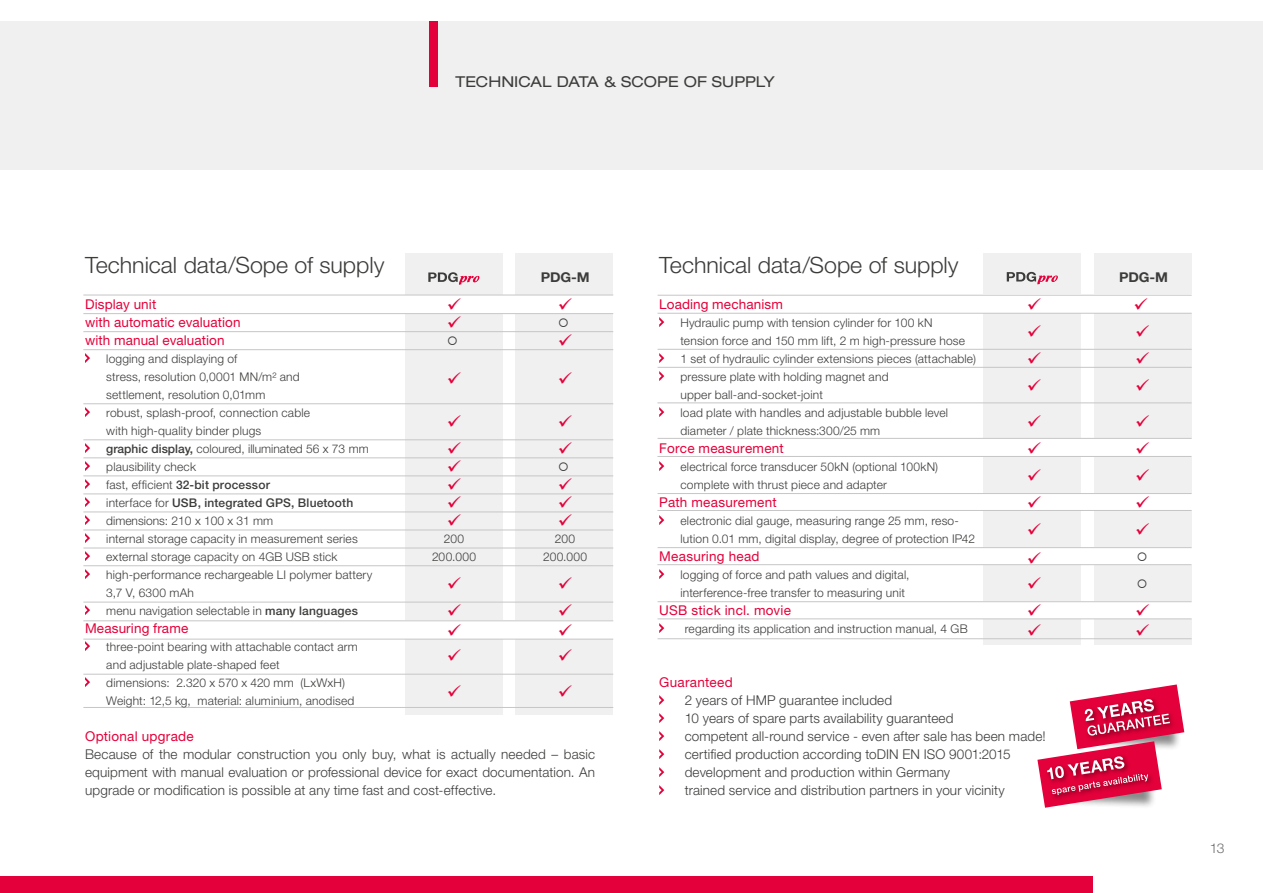
<style>
.page{position:relative;width:1263px;height:893px;background:#fff}
.page>*{position:absolute;margin:0;border:0;box-sizing:border-box;transform-origin:0 0}
.t1{font:300 22.5px "Helvetica Neue LT Std";letter-spacing:-.005em;color:#3c3c3b}
.t2{font:expanded 15px "Helvetica Neue LT Std";color:#3c3c3b}
.t3{font:300 13.5px/18px "Helvetica Neue LT Std";letter-spacing:.01em;color:#3c3c3b}
.t4{font:13.5px "Helvetica Neue LT Std";letter-spacing:.015em;color:#e4003a}
.t5{font:700 13.5px "Helvetica Neue LT Std";letter-spacing:-.01em;color:#3c3c3b;scale:1.05 1}
.t6{font:300 13.5px "Helvetica Neue LT Std";color:#706f6f}
.t7{font:300 12px/18px "Helvetica Neue LT Std";letter-spacing:.015em;color:#3c3c3b}
.t8{font:500 12px "Helvetica Neue LT Std";letter-spacing:.015em;color:#3c3c3b}
.s1{font-weight:500}
.s2{font-weight:300}
</style>
<div class="page">
<div style="left:0;top:876px;width:1093px;height:17px;background:#e4003a"></div>
<div style="left:0;top:21px;width:1263px;height:149px;background:#f0f0f0"></div>
<svg style="left:1037px;top:684px;width:147px;height:124px"></svg>
<svg style="left:659px;top:695px;width:5px;height:10px"></svg>
<svg style="left:659px;top:713px;width:5px;height:10px"></svg>
<svg style="left:659px;top:731px;width:5px;height:10px"></svg>
<svg style="left:659px;top:749px;width:5px;height:10px"></svg>
<svg style="left:659px;top:767px;width:5px;height:10px"></svg>
<svg style="left:659px;top:785px;width:5px;height:10px"></svg>
<div style="left:515px;top:253px;width:98px;height:461px;background:#f0f0f0"></div>
<div style="left:405px;top:253px;width:98px;height:461px;background:#f0f0f0"></div>
<div style="left:1094px;top:253px;width:98px;height:392px;background:#f0f0f0"></div>
<div style="left:983px;top:253px;width:98px;height:392px;background:#f0f0f0"></div>
<div style="left:82px;top:295px;width:545px;height:18px;background:#fff"></div>
<div style="left:656px;top:601px;width:545px;height:18px;background:#fff"></div>
<div style="left:656px;top:547px;width:545px;height:17px;background:#fff"></div>
<div style="left:656px;top:295px;width:545px;height:18px;background:#fff"></div>
<div style="left:656px;top:439px;width:545px;height:18px;background:#fff"></div>
<div style="left:656px;top:493px;width:545px;height:17px;background:#fff"></div>
<div style="left:82px;top:621px;width:545px;height:18px;background:#fff"></div>
<hr style="left:657px;top:619px;width:535px;height:1px;background:#c6c6c6">
<hr style="left:657px;top:601px;width:535px;height:1px;background:#c6c6c6">
<hr style="left:657px;top:510px;width:534px;height:1px;background:#c6c6c6">
<hr style="left:657px;top:547px;width:535px;height:1px;background:#c6c6c6">
<hr style="left:657px;top:564px;width:534px;height:1px;background:#c6c6c6">
<hr style="left:657px;top:493px;width:535px;height:1px;background:#c6c6c6">
<hr style="left:657px;top:349px;width:535px;height:1px;background:#c6c6c6">
<hr style="left:657px;top:313px;width:535px;height:1px;background:#c6c6c6">
<hr style="left:657px;top:403px;width:534px;height:1px;background:#c6c6c6">
<hr style="left:657px;top:295px;width:535px;height:1px;background:#c6c6c6">
<hr style="left:657px;top:367px;width:535px;height:1px;background:#c6c6c6">
<hr style="left:657px;top:456px;width:534px;height:1px;background:#c6c6c6">
<hr style="left:657px;top:438px;width:535px;height:1px;background:#c6c6c6">
<hr style="left:83px;top:674px;width:530px;height:1px;background:#c6c6c6">
<hr style="left:83px;top:331px;width:530px;height:1px;background:#c6c6c6">
<hr style="left:83px;top:349px;width:530px;height:1px;background:#c6c6c6">
<hr style="left:83px;top:403px;width:530px;height:1px;background:#c6c6c6">
<hr style="left:83px;top:440px;width:530px;height:1px;background:#c6c6c6">
<hr style="left:83px;top:458px;width:530px;height:1px;background:#c6c6c6">
<hr style="left:83px;top:512px;width:530px;height:1px;background:#c6c6c6">
<hr style="left:83px;top:530px;width:530px;height:1px;background:#c6c6c6">
<hr style="left:83px;top:548px;width:530px;height:1px;background:#c6c6c6">
<hr style="left:83px;top:602px;width:530px;height:1px;background:#c6c6c6">
<hr style="left:83px;top:621px;width:530px;height:1px;background:#c6c6c6">
<hr style="left:83px;top:707px;width:530px;height:1px;background:#c6c6c6">
<hr style="left:83px;top:313px;width:530px;height:1px;background:#c6c6c6">
<hr style="left:83px;top:295px;width:530px;height:1px;background:#c6c6c6">
<hr style="left:83px;top:565px;width:530px;height:1px;background:#c6c6c6">
<hr style="left:83px;top:476px;width:530px;height:1px;background:#c6c6c6">
<hr style="left:83px;top:494px;width:530px;height:1px;background:#c6c6c6">
<svg style="left:659px;top:317px;width:5px;height:10px"></svg>
<svg style="left:659px;top:353px;width:5px;height:10px"></svg>
<svg style="left:659px;top:371px;width:5px;height:10px"></svg>
<svg style="left:659px;top:407px;width:5px;height:10px"></svg>
<svg style="left:659px;top:461px;width:5px;height:10px"></svg>
<svg style="left:659px;top:515px;width:5px;height:10px"></svg>
<svg style="left:659px;top:569px;width:5px;height:10px"></svg>
<svg style="left:659px;top:623px;width:5px;height:10px"></svg>
<svg style="left:85px;top:353px;width:5px;height:10px"></svg>
<svg style="left:85px;top:407px;width:5px;height:10px"></svg>
<svg style="left:85px;top:443px;width:5px;height:10px"></svg>
<svg style="left:85px;top:461px;width:5px;height:10px"></svg>
<svg style="left:85px;top:479px;width:5px;height:10px"></svg>
<svg style="left:85px;top:497px;width:5px;height:10px"></svg>
<svg style="left:85px;top:515px;width:5px;height:10px"></svg>
<svg style="left:85px;top:533px;width:5px;height:10px"></svg>
<svg style="left:85px;top:551px;width:5px;height:10px"></svg>
<svg style="left:85px;top:569px;width:5px;height:10px"></svg>
<svg style="left:85px;top:605px;width:5px;height:10px"></svg>
<svg style="left:85px;top:641px;width:5px;height:10px"></svg>
<svg style="left:85px;top:677px;width:5px;height:10px"></svg>
<svg style="left:1007px;top:272px;width:51px;height:12px"></svg>
<svg style="left:428px;top:272px;width:51px;height:13px"></svg>
<div style="left:429px;top:21px;width:9px;height:66px;background:#e4003a"></div>
<hr style="left:83px;top:639px;width:530px;height:1px;background:#c6c6c6">
<hr style="left:657px;top:638px;width:535px;height:1px;background:#c6c6c6">
<svg style="left:1028px;top:618px;width:32px;height:2px"></svg>
<svg style="left:448px;top:511px;width:32px;height:2px"></svg>
<svg style="left:448px;top:620px;width:32px;height:19px"></svg>
<p class="t2" style="left:455px;top:73px;width:321px">TECHNICAL DATA &amp; SCOPE OF SUPPLY</p>
<h1 class="t1" style="left:85px;top:251px;width:301px">Technical data/Sope of supply</h1>
<h1 class="t1" style="left:659px;top:251px;width:301px">Technical data/Sope of supply</h1>
<p class="t4" style="left:85px;top:296px;width:73px">Display unit</p>
<p class="t4" style="left:85px;top:314px;width:157px">with automatic evaluation</p>
<p class="t4" style="left:85px;top:332px;width:141px">with manual evaluation</p>
<p class="t7" style="left:106px;top:350px;width:195px">logging and displaying of<br>stress, resolution 0,0001 MN/m² and</p>
<p class="t7" style="left:106px;top:386px;width:205px">settlement, resolution 0,01mm<br>robust, splash-proof, connection cable with high-quality binder plugs</p>
<p class="t7" style="left:106px;top:440px;width:264px"><span class="s1">graphic display,</span> coloured, illuminated 56 x 73 mm</p>
<p class="t7" style="left:106px;top:458px;width:91px">plausibility check</p>
<p class="t8" style="left:106px;top:478px;width:165px"><span class="s2">fast, efficient</span> 32-bit processor</p>
<p class="t8" style="left:106px;top:496px;width:248px"><span class="s2">interface for</span> USB, integrated GPS, Bluetooth</p>
<p class="t7" style="left:106px;top:512px;width:168px">dimensions: 210 x 100 x 31 mm</p>
<p class="t7" style="left:106px;top:530px;width:253px">internal storage capacity in measurement series</p>
<p class="t7" style="left:444px;top:530px;width:22px">200</p>
<p class="t7" style="left:555px;top:530px;width:22px">200</p>
<p class="t7" style="left:106px;top:548px;width:233px">external storage capacity on 4GB USB stick</p>
<p class="t7" style="left:432px;top:548px;width:46px">200.000</p>
<p class="t7" style="left:543px;top:548px;width:46px">200.000</p>
<p class="t7" style="left:106px;top:566px;width:268px">high-performance rechargeable LI polymer battery<br>3,7 V, 6300 mAh</p>
<p class="t7" style="left:106px;top:602px;width:253px">menu navigation selectable in <span class="s1">many languages</span></p>
<p class="t4" style="left:85px;top:620px;width:105px">Measuring frame</p>
<p class="t7" style="left:106px;top:638px;width:253px">three-point bearing with attachable contact arm and adjustable plate-shaped feet</p>
<p class="t7" style="left:106px;top:674px;width:250px">dimensions: 2.320 x 570 x 420 mm (LxWxH)<br>Weight: 12,5 kg, material: aluminium, anodised</p>
<p class="t5" style="left:541px;top:269px;width:48px">PDG-M</p>
<p class="t5" style="left:1119px;top:269px;width:48px">PDG-M</p>
<p class="t4" style="left:659px;top:296px;width:125px">Loading mechanism</p>
<p class="t7" style="left:680px;top:314px;width:286px">Hydraulic pump with tension cylinder for 100 kN tension force and 150 mm lift, 2 m high-pressure hose</p>
<p class="t7" style="left:680px;top:350px;width:297px">1 set of hydraulic cylinder extensions pieces (attachable)</p>
<p class="t7" style="left:680px;top:368px;width:210px">pressure plate with holding magnet and upper ball-and-socket-joint</p>
<p class="t7" style="left:680px;top:404px;width:269px">load plate with handles and adjustable bubble level diameter / plate thickness:300/25 mm</p>
<p class="t4" style="left:659px;top:440px;width:126px">Force measurement</p>
<p class="t7" style="left:680px;top:458px;width:259px">electrical force transducer 50kN (optional 100kN) complete with thrust piece and adapter</p>
<p class="t4" style="left:659px;top:494px;width:119px">Path measurement</p>
<p class="t7" style="left:680px;top:512px;width:296px">electronic dial gauge, measuring range 25 mm, reso&shy;lution 0.01 mm, digital display, degree of protection IP42</p>
<p class="t4" style="left:659px;top:548px;width:102px">Measuring head</p>
<p class="t7" style="left:680px;top:566px;width:231px">logging of force and path values and digital,</p>
<p class="t7" style="left:680px;top:584px;width:226px">interference-free transfer to measuring unit</p>
<p class="t4" style="left:659px;top:602px;width:133px">USB stick incl. movie</p>
<p class="t7" style="left:685px;top:620px;width:284px">regarding its application and instruction manual, 4 GB</p>
<p class="t4" style="left:659px;top:674px;width:75px">Guaranteed</p>
<p class="t3" style="left:685px;top:691px;width:362px">2 years of HMP guarantee included<br>10 years of spare parts availability guaranteed<br>competent all-round service - even after sale has been made! certified production according toDIN EN ISO 9001:2015 development and production within Germany<br>trained service and distribution partners in your vicinity</p>
<p class="t4" style="left:85px;top:728px;width:110px">Optional upgrade</p>
<p class="t3" style="left:85px;top:745px;width:512px;text-align:justify">Because of the modular construction you only buy, what is actually needed – basic equipment with manual evaluation or professional device for exact documentation. An upgrade or modification is possible at any time fast and cost-effective.</p>
<p class="t6" style="left:1210px;top:840px;width:16px">13</p>
</div>
